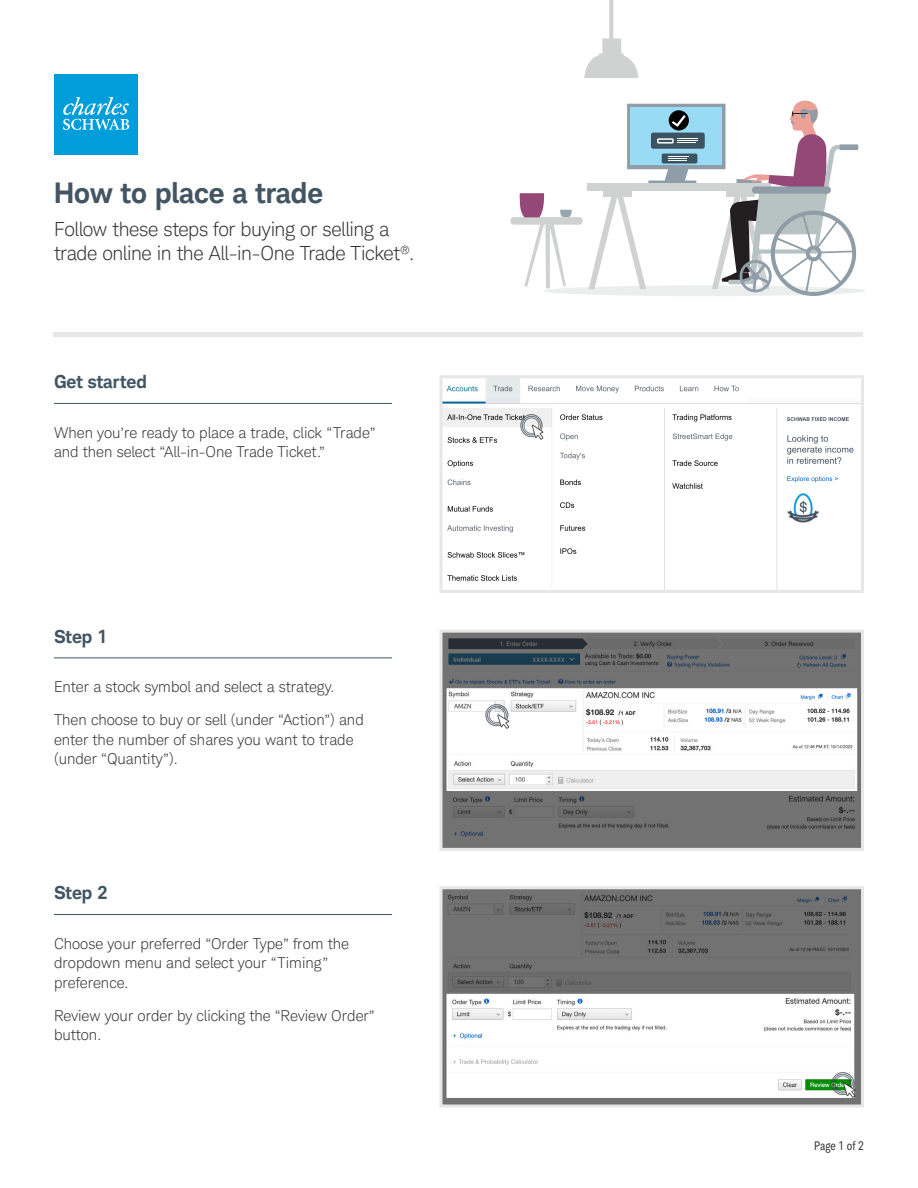
<style>
.page{position:relative;width:918px;height:1188px;background:#fff}
.page>*{position:absolute;margin:0;border:0;box-sizing:border-box;transform-origin:0 0}
.t1{font:700 28.5px "Charles Modern";color:#425563}
.t2{font:300 19.5px/24px "Charles Modern";letter-spacing:-.02em;color:#343333}
.t3{font:700 18px "Charles Modern";color:#425563}
.t4{font:300 15px/19.5px "Charles Modern";color:#323332}
.t5{font:condensed 12px "Charles Modern";letter-spacing:-.005em;color:#323332}
</style>
<div class="page">
<hr style="left:54px;top:403px;width:338px;height:1px;background:#3d5466">
<hr style="left:54px;top:658px;width:338px;height:1px;background:#3d5466">
<div style="left:55px;top:75px;width:83px;height:80px;background:#009ddb"></div>
<svg style="left:63px;top:97px;width:66px;height:33px"></svg>
<img style="left:444px;top:379px;width:416px;height:210px">
<div style="left:440px;top:375px;width:424px;height:218px;border:3px solid #e8e7e7"></div>
<img style="left:444px;top:634px;width:416px;height:213px">
<div style="left:440px;top:630px;width:424px;height:221px;border:3px solid #e8e7e7"></div>
<img style="left:486px;top:704px;width:25px;height:25px">
<img style="left:520px;top:414px;width:25px;height:25px">
<hr style="left:53px;top:333px;width:810px;height:4px;background:#e7e7e7">
<hr style="left:54px;top:914px;width:338px;height:1px;background:#3d5466">
<img style="left:444px;top:890px;width:416px;height:214px">
<div style="left:440px;top:886px;width:424px;height:222px;border:3px solid #e8e7e7"></div>
<img style="left:831px;top:1072px;width:25px;height:25px">
<div style="left:543px;top:285px;width:323px;height:11px;background:#ebeeec;border-radius:50%"></div>
<div style="left:510px;top:217px;width:73px;height:8px;background:#cfd2d0;border-radius:4px"></div>
<svg style="left:524px;top:224px;width:42px;height:64px"></svg>
<svg style="left:519px;top:193px;width:26px;height:24px"></svg>
<svg style="left:560px;top:210px;width:12px;height:7px"></svg>
<div style="left:588px;top:183px;width:183px;height:8px;background:#cfd2d0"></div>
<svg style="left:589px;top:100px;width:269px;height:196px"></svg>
<svg style="left:584px;top:0;width:54px;height:78px"></svg>
<h1 class="t1" style="left:54px;top:176px;width:271px">How to place a trade</h1>
<h2 class="t2" style="left:54px;top:217px;width:362px">Follow these steps for buying or selling a trade online in the All-in-One Trade Ticket<sup>®</sup>.</h2>
<p class="t3" style="left:54px;top:371px;width:94px">Get started</p>
<p class="t4" style="left:54px;top:423px;width:323px">When you’re ready to place a trade, click “Trade” and then select “All-in-One Trade Ticket.”</p>
<p class="t3" style="left:54px;top:625px;width:55px">Step 1</p>
<p class="t4" style="left:54px;top:677px;width:282px">Enter a stock symbol and select a strategy.</p>
<p class="t4" style="left:54px;top:710px;width:311px">Then choose to buy or sell (under “Action”) and enter the number of shares you want to trade (under “Quantity”).</p>
<p class="t3" style="left:54px;top:882px;width:55px">Step 2</p>
<p class="t4" style="left:54px;top:934px;width:297px">Choose your preferred “Order Type” from the dropdown menu and select your “Timing” preference.</p>
<p class="t4" style="left:54px;top:1006px;width:322px">Review your order by clicking the “Review Order” button.</p>
<p class="t5" style="left:814px;top:1139px;width:51px">Page 1 of 2</p>
</div>
